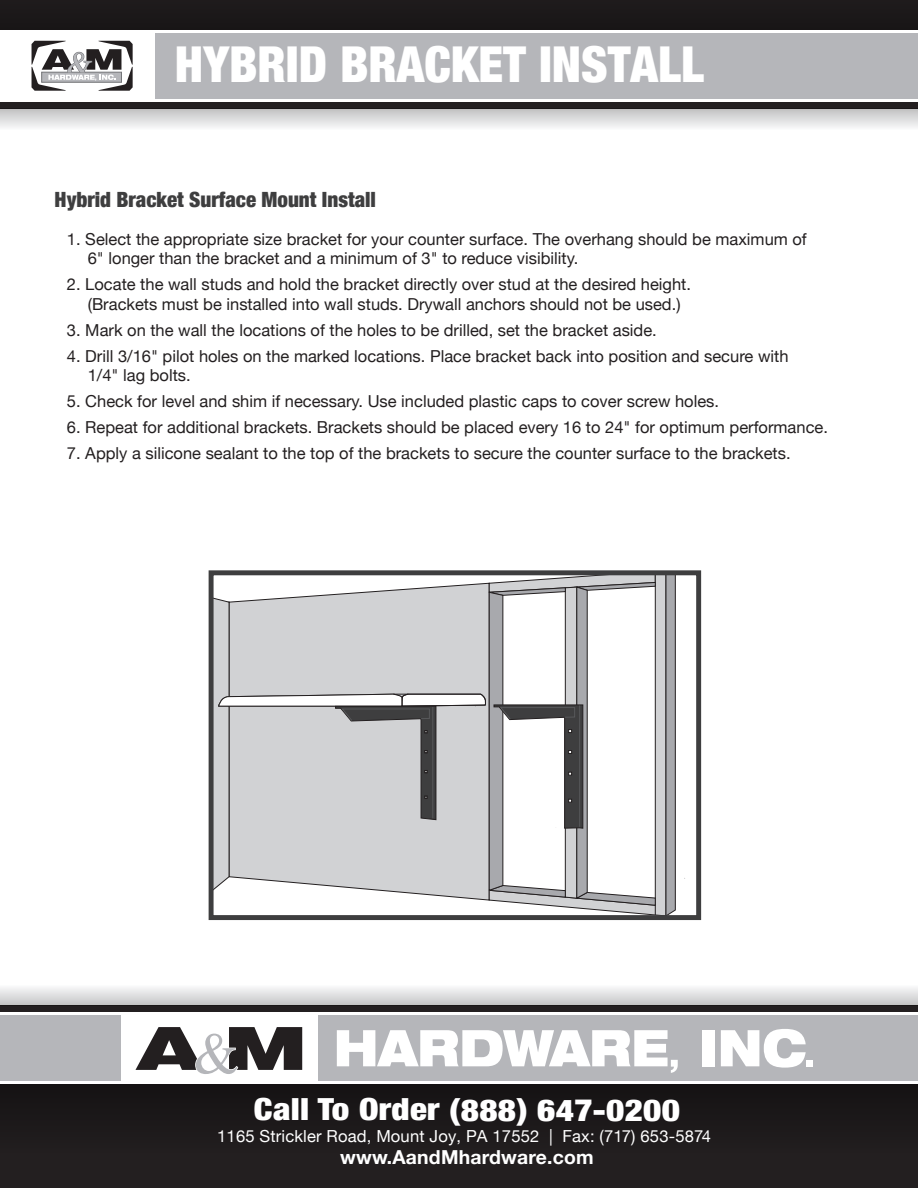
<style>
.page{position:relative;width:918px;height:1188px;background:#fff}
.page>*{position:absolute;margin:0;border:0;box-sizing:border-box;transform-origin:0 0}
.t1{font:900 condensed 49.5px "Helvetica Neue";color:#fff}
.t2{font:900 condensed 30.45px "Helvetica Neue";letter-spacing:.01em;color:#fff;scale:1.15 1}
.t3{font:900 condensed 21px "Helvetica Neue";color:#3e3e3f}
.t4{font:700 19.35px "Helvetica Neue";letter-spacing:.01em;color:#fff}
.t5{font:16.65px "Helvetica Neue";letter-spacing:.01em;color:#fff}
.t6{font:16.5px/19.8px "Helvetica Neue";color:#231f20}
</style>
<div class="page">
<div style="left:0;top:1006px;width:918px;height:182px;background:#231f20"></div>
<div style="left:0;top:0;width:918px;height:108px;background:linear-gradient(to right,#231f20,#231f20)"></div>
<div style="left:0;top:1082px;width:918px;height:71px;background:#1b1819"></div>
<div style="left:0;top:0;width:918px;height:43px;background:#1b1819"></div>
<div style="left:0;top:1013px;width:918px;height:69px;background:#b5b6ba"></div>
<div style="left:0;top:32px;width:918px;height:69px;background:#b5b6ba"></div>
<div style="left:0;top:32px;width:155px;height:69px;background:#fff"></div>
<div style="left:121px;top:1013px;width:197px;height:69px;background:#fff"></div>
<svg style="left:337px;top:1030px;width:341px;height:43px"></svg>
<div style="left:702px;top:1030px;width:13px;height:36px;background:#fff"></div>
<svg style="left:721px;top:1029px;width:85px;height:39px"></svg>
<div style="left:806px;top:1060px;width:7px;height:7px;background:#fff"></div>
<svg style="left:135px;top:1027px;width:167px;height:47px"></svg>
<hr style="left:0;top:1081px;width:918px;height:3px;background:#fff">
<hr style="left:0;top:30px;width:918px;height:3px;background:#fff">
<hr style="left:0;top:1013px;width:918px;height:2px;background:#fff">
<hr style="left:0;top:99px;width:918px;height:2px;background:#fff">
<svg style="left:32px;top:41px;width:101px;height:50px"></svg>
<div style="left:0;top:108px;width:918px;height:22px;background:linear-gradient(to bottom,#bfbfc0,#f8f8f9)"></div>
<div style="left:0;top:984px;width:918px;height:22px;background:linear-gradient(to bottom,#fdfeff,#c5c5c6)"></div>
<div style="left:656px;top:576px;width:9px;height:338px;background:#d1d2d4"></div>
<svg style="left:665px;top:576px;width:11px;height:338px;background:#8e8e91"></svg>
<svg style="left:215px;top:576px;width:441px;height:338px"></svg>
<hr style="left:433px;top:707px;width:1px;height:111px;background:#57585a">
<div style="left:209px;top:570px;width:492px;height:350px;border:5px solid #3e3e3f"></div>
<h1 class="t1" style="left:175px;top:24px;width:531px">HYBRID BRACKET INSTALL</h1>
<p class="t3" style="left:55px;top:182px;width:323px">Hybrid Bracket Surface Mount Install</p>
<p class="t6" style="left:88px;top:230px;width:721px;text-indent:-21px">1. Select the appropriate size bracket for your counter surface. The overhang should be maximum of<br>6" longer than the bracket and a minimum of 3" to reduce visibility.</p>
<p class="t6" style="left:88px;top:275px;width:605px;text-indent:-21px">2. Locate the wall studs and hold the bracket directly over stud at the desired height. (Brackets must be installed into wall studs. Drywall anchors should not be used.)</p>
<p class="t6" style="left:67px;top:321px;width:591px">3. Mark on the wall the locations of the holes to be drilled, set the bracket aside.</p>
<p class="t6" style="left:88px;top:347px;width:702px;text-indent:-21px">4. Drill 3/16" pilot holes on the marked locations. Place bracket back into position and secure with<br>1/4" lag bolts.</p>
<p class="t6" style="left:67px;top:392px;width:654px">5. Check for level and shim if necessary. Use included plastic caps to cover screw holes.</p>
<p class="t6" style="left:67px;top:418px;width:763px">6. Repeat for additional brackets. Brackets should be placed every 16 to 24" for optimum performance.</p>
<p class="t6" style="left:67px;top:444px;width:725px">7. Apply a silicone sealant to the top of the brackets to secure the counter surface to the brackets.</p>
<h2 class="t2" style="left:254px;top:1084px;width:372px">Call To Order (888) 647-0200</h2>
<p class="t5" style="left:217px;top:1124px;width:495px">1165 Strickler Road, Mount Joy, PA 17552 | Fax: (717) 653-5874</p>
<p class="t4" style="left:340px;top:1145px;width:255px">www.AandMhardware.com</p>
</div>
